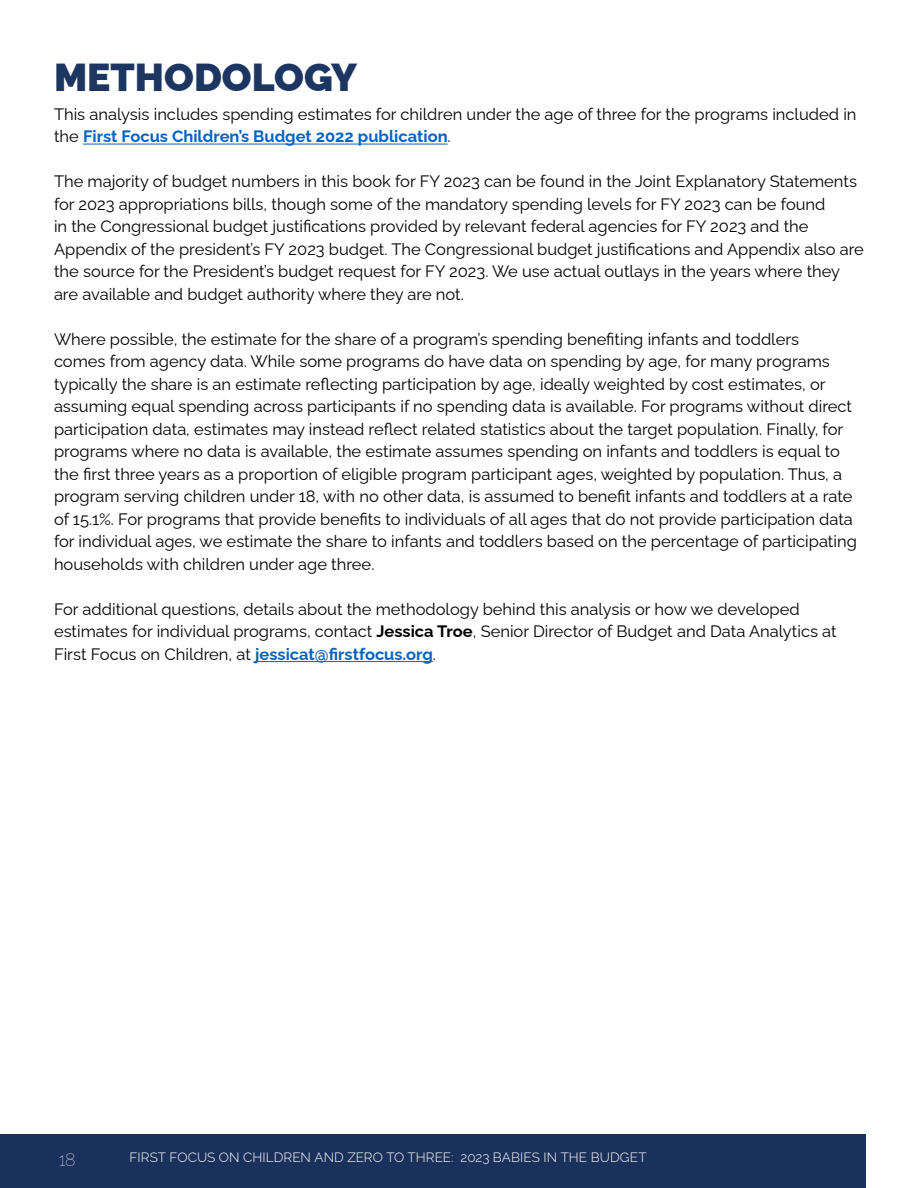
<style>
.page{position:relative;width:918px;height:1188px;background:#fff}
.page>*{position:absolute;margin:0;border:0;box-sizing:border-box;transform-origin:0 0}
.t1{font:900 39px "Raleway";color:#1c3661}
.t2{font:100 18px "Raleway";color:#fff}
.t3{font:16.5px/22.5px "Raleway";color:#000}
.t4{font:300 13.5px "Raleway";letter-spacing:.005em;color:#fff}
.s1{font-weight:700;color:#0563c1}
.s2{font-weight:700}
</style>
<div class="page">
<div style="left:0;top:1134px;width:865px;height:54px;background:#1a315c"></div>
<hr style="left:83px;top:144px;width:365px;height:1px;background:#0563c1">
<hr style="left:255px;top:661px;width:178px;height:1px;background:#0563c1">
<h1 class="t1" style="left:54px;top:46px;width:305px">METHODOLOGY</h1>
<p class="t3" style="left:54px;top:101px;width:804px">This analysis includes spending estimates for children under the age of three for the programs included in the <span class="s1">First Focus Children’s Budget 2022 publication</span>.</p>
<p class="t3" style="left:54px;top:169px;width:812px">The majority of budget numbers in this book for FY 2023 can be found in the Joint Explanatory Statements for 2023 appropriations bills, though some of the mandatory spending levels for FY 2023 can be found<br>in the Congressional budget justifications provided by relevant federal agencies for FY 2023 and the Appendix of the president’s FY 2023 budget. The Congressional budget justifications and Appendix also are the source for the President’s budget request for FY 2023. We use actual outlays in the years where they are available and budget authority where they are not.</p>
<p class="t3" style="left:54px;top:326px;width:804px">Where possible, the estimate for the share of a program’s spending benefiting infants and toddlers<br>comes from agency data. While some programs do have data on spending by age, for many programs typically the share is an estimate reflecting participation by age, ideally weighted by cost estimates, or assuming equal spending across participants if no spending data is available. For programs without direct participation data, estimates may instead reflect related statistics about the target population. Finally, for programs where no data is available, the estimate assumes spending on infants and toddlers is equal to the first three years as a proportion of eligible program participant ages, weighted by population. Thus, a program serving children under 18, with no other data, is assumed to benefit infants and toddlers at a rate of 15.1%. For programs that provide benefits to individuals of all ages that do not provide participation data for individual ages, we estimate the share to infants and toddlers based on the percentage of participating households with children under age three.</p>
<p class="t3" style="left:54px;top:596px;width:784px">For additional questions, details about the methodology behind this analysis or how we developed estimates for individual programs, contact <span class="s2">Jessica Troe</span>, Senior Director of Budget and Data Analytics at<br>First Focus on Children, at <span class="s1">jessicat@firstfocus.org</span>.</p>
<p class="t2" style="left:59px;top:1145px;width:18px">18</p>
<p class="t4" style="left:130px;top:1146px;width:519px">FIRST FOCUS ON CHILDREN AND ZERO TO THREE: 2023 BABIES IN THE BUDGET</p>
</div>
